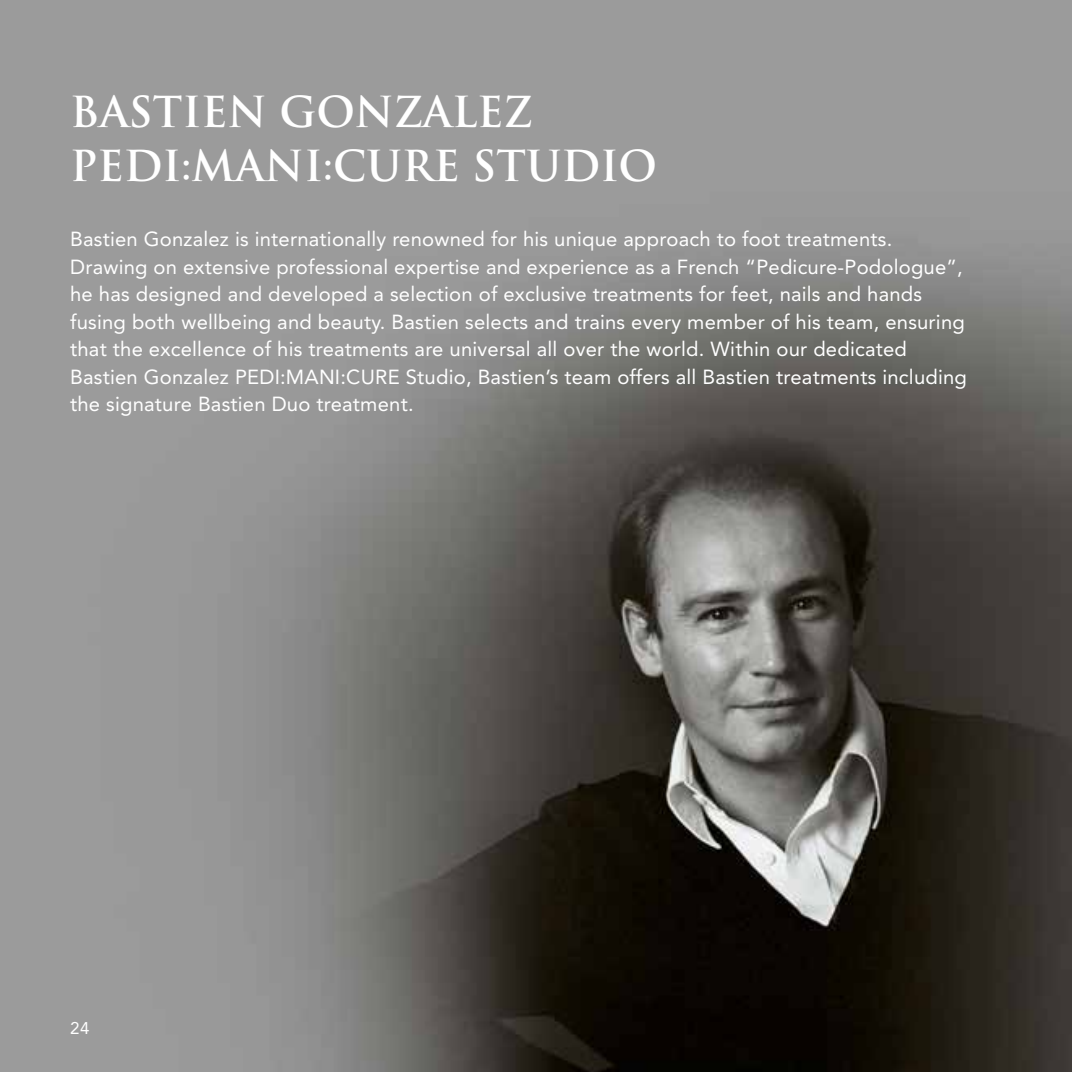
<style>
.page{position:relative;width:1072px;height:1072px;background:#fff}
.page>*{position:absolute;margin:0;border:0;box-sizing:border-box;transform-origin:0 0}
.t1{font:700 41.62px/54px "Trajan Pro";color:#fff}
.t2{font:20.25px/27.4px "Avenir";letter-spacing:.01em;color:#fff}
.t3{font:16.88px "Avenir";color:#fff}
</style>
<div class="page">
<img style="left:0;top:0;width:1071px;height:1071px">
<h1 class="t1" style="left:70px;top:85px;width:588px">BASTIEN GONZALEZ<br>PEDI:MANI:CURE STUDIO</h1>
<p class="t2" style="left:70px;top:226px;width:898px">Bastien Gonzalez is internationally renowned for his unique approach to foot treatments.<br>Drawing on extensive professional expertise and experience as a French “Pedicure-Podologue”, he has designed and developed a selection of exclusive treatments for feet, nails and hands fusing both wellbeing and beauty. Bastien selects and trains every member of his team, ensuring that the excellence of his treatments are universal all over the world. Within our dedicated Bastien Gonzalez PEDI:MANI:CURE Studio, Bastien’s team offers all Bastien treatments including the signature Bastien Duo treatment.</p>
<p class="t3" style="left:70px;top:1018px;width:21px">24</p>
</div>
